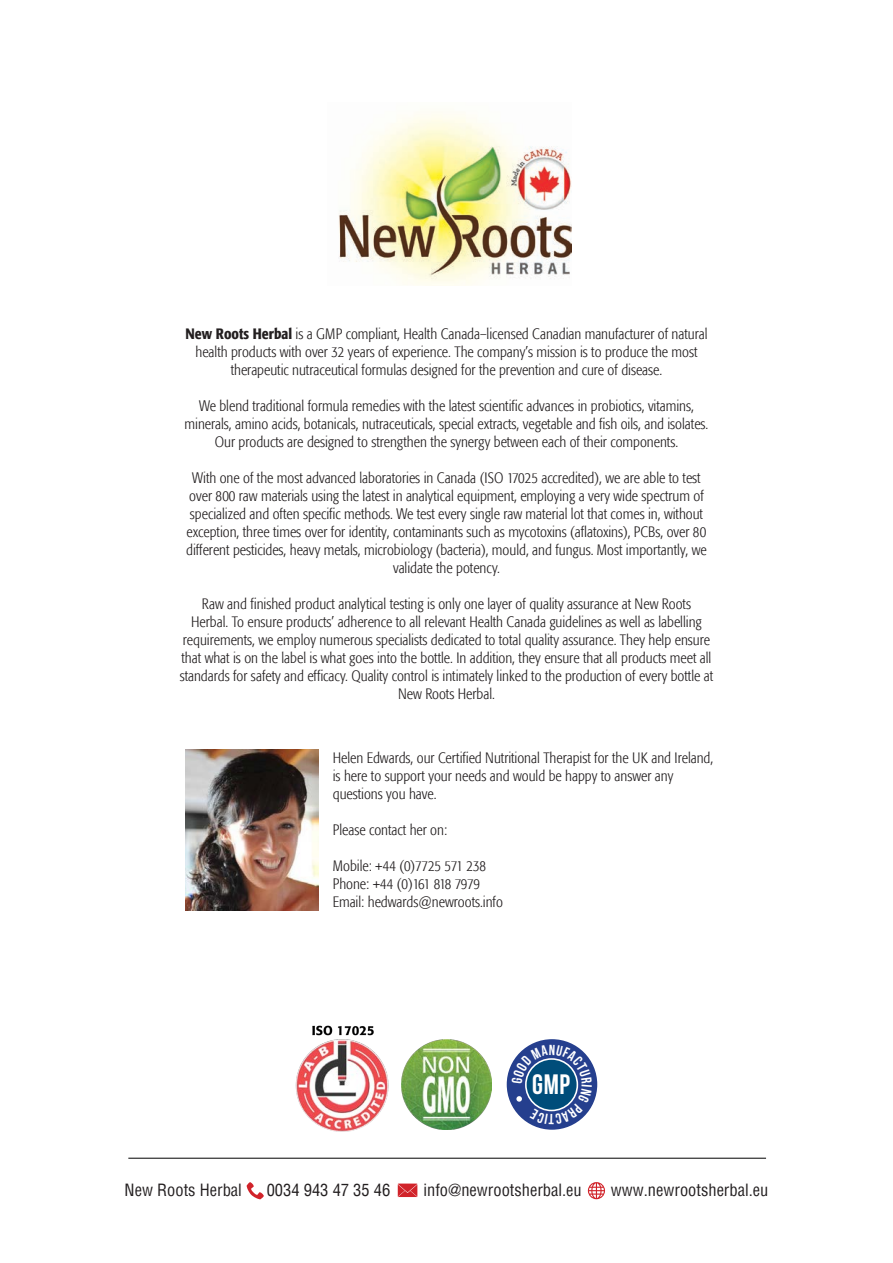
<style>
.page{position:relative;width:893px;height:1263px;background:#fff}
.page>*{position:absolute;margin:0;border:0;box-sizing:border-box;transform-origin:0 0}
.t1{font:28.05px "Bebas Neue";color:#fff}
.t2{font:condensed 16.5px "Helvetica";color:#231f20}
.t3{font:300 condensed 15px/18px "Formata";color:#231f20;text-align:center}
.t4{font:300 condensed 15px "Formata";letter-spacing:-.02em;color:#231f20}
.s1{font-weight:500}
</style>
<div class="page">
<svg style="left:247px;top:1182px;width:17px;height:17px"></svg>
<svg style="left:398px;top:1183px;width:19px;height:14px"></svg>
<svg style="left:588px;top:1182px;width:17px;height:17px"></svg>
<hr style="left:128px;top:1158px;width:638px;height:1px;background:#000">
<img style="left:401px;top:1039px;width:91px;height:91px">
<img style="left:295px;top:1025px;width:94px;height:107px">
<div style="left:507px;top:1040px;width:89px;height:89px;background:#253f8e;border-radius:50%"></div>
<div style="left:507px;top:1039px;width:90px;height:91px;border:2px solid #253f8e;border-radius:50%"></div>
<img style="left:339px;top:111px;width:232px;height:174px">
<img style="left:186px;top:750px;width:133px;height:160px">
<svg style="left:512px;top:1044px;width:80px;height:80px"></svg>
<p class="t3" style="left:185px;top:325px;width:523px"><span class="s1">New Roots Herbal</span> is a GMP compliant, Health Canada–licensed Canadian manufacturer of natural health products with over 32 years of experience. The company’s mission is to produce the most therapeutic nutraceutical formulas designed for the prevention and cure of disease.</p>
<p class="t3" style="left:185px;top:397px;width:525px">We blend traditional formula remedies with the latest scientific advances in probiotics, vitamins, minerals, amino acids, botanicals, nutraceuticals, special extracts, vegetable and fish oils, and isolates.<br>Our products are designed to strengthen the synergy between each of their components.</p>
<p class="t3" style="left:186px;top:469px;width:522px">With one of the most advanced laboratories in Canada (ISO 17025 accredited), we are able to test over 800 raw materials using the latest in analytical equipment, employing a very wide spectrum of specialized and often specific methods. We test every single raw material lot that comes in, without exception, three times over for identity, contaminants such as mycotoxins (aflatoxins), PCBs, over 80 different pesticides, heavy metals, microbiology (bacteria), mould, and fungus. Most importantly, we validate the potency.</p>
<p class="t3" style="left:180px;top:595px;width:535px">Raw and finished product analytical testing is only one layer of quality assurance at New Roots<br>Herbal. To ensure products’ adherence to all relevant Health Canada guidelines as well as labelling requirements, we employ numerous specialists dedicated to total quality assurance. They help ensure that what is on the label is what goes into the bottle. In addition, they ensure that all products meet all standards for safety and efficacy. Quality control is intimately linked to the production of every bottle at New Roots Herbal.</p>
<p class="t3" style="left:333px;top:748px;width:382px;text-align:left">Helen Edwards, our Certified Nutritional Therapist for the UK and Ireland, is here to support your needs and would be happy to answer any questions you have.</p>
<p class="t3" style="left:333px;top:820px;width:116px">Please contact her on:</p>
<p class="t3" style="left:333px;top:856px;width:155px">Mobile: +44 (0)7725 571 238</p>
<p class="t4" style="left:333px;top:875px;width:149px">Phone: +44 (0)161 818 7979</p>
<p class="t3" style="left:333px;top:892px;width:172px">Email: hedwards@newroots.info</p>
<p class="t1" style="left:532px;top:1069px;width:39px">GMP</p>
<p class="t2" style="left:125px;top:1179px;width:119px">New Roots Herbal</p>
<p class="t2" style="left:267px;top:1179px;width:125px">0034 943 47 35 46</p>
<p class="t2" style="left:423px;top:1179px;width:160px">info@newrootsherbal.eu</p>
<p class="t2" style="left:611px;top:1179px;width:159px">www.newrootsherbal.eu</p>
</div>
